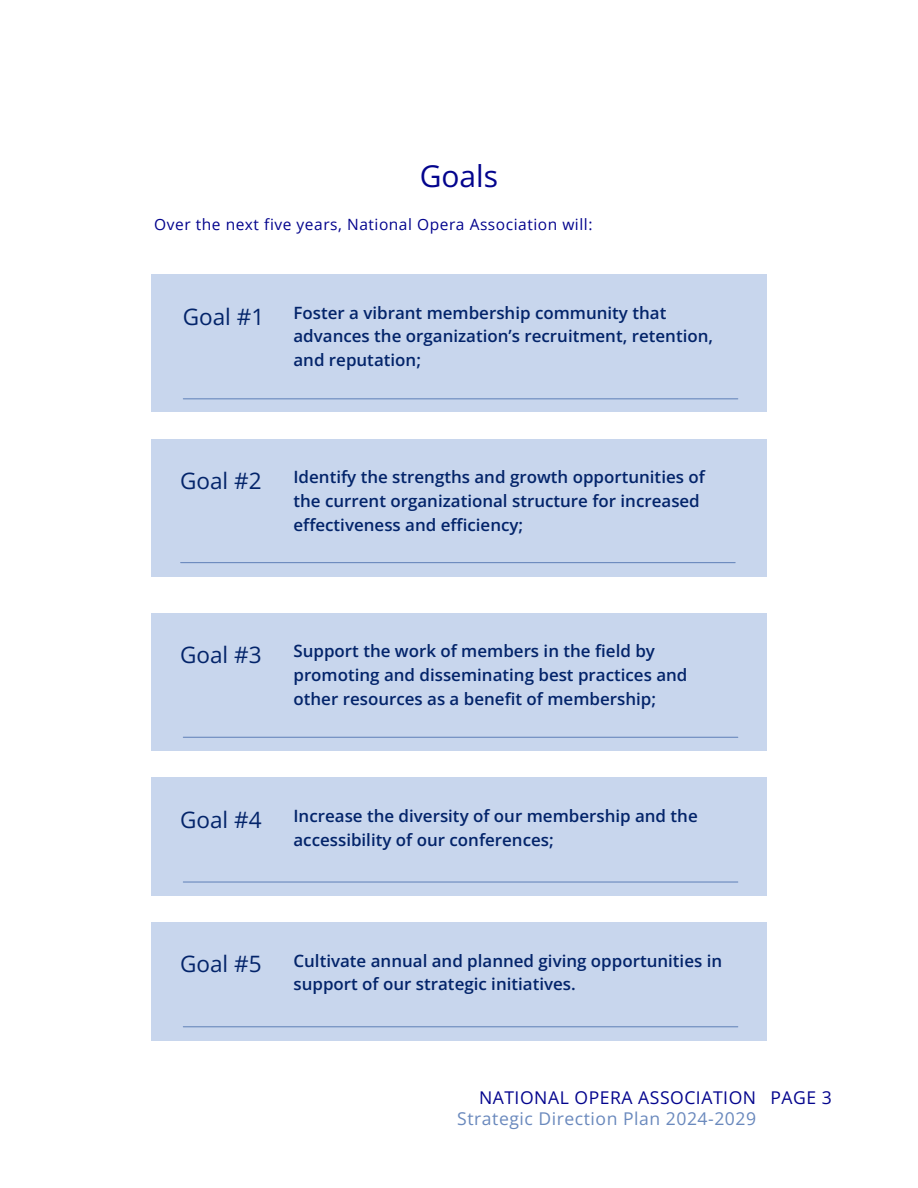
<style>
.page{position:relative;width:918px;height:1188px;background:#fff}
.page>*{position:absolute;margin:0;border:0;box-sizing:border-box;transform-origin:0 0}
.t1{font:30px "Open Sans";color:#03048d}
.t2{font:22.5px "Open Sans";color:#03246a}
.t3{font:17.55px "Open Sans";letter-spacing:.03em;color:#6a89bd}
.t4{font:17.55px "Open Sans";letter-spacing:.03em;color:#03048d}
.t5{font:600 16.95px/23.7px "Open Sans";color:#03246a}
.t6{font:15.45px "Open Sans";letter-spacing:.035em;color:#03048d}
</style>
<div class="page">
<div style="left:152px;top:275px;width:615px;height:137px;background:#c8d6ed"></div>
<hr style="left:183px;top:398px;width:555px;height:1px;background:#6a89bd">
<div style="left:152px;top:439px;width:615px;height:138px;background:#c8d6ed"></div>
<hr style="left:181px;top:562px;width:554px;height:1px;background:#6a89bd">
<div style="left:152px;top:613px;width:615px;height:138px;background:#c8d6ed"></div>
<hr style="left:183px;top:737px;width:555px;height:1px;background:#6a89bd">
<div style="left:152px;top:778px;width:615px;height:118px;background:#c8d6ed"></div>
<hr style="left:183px;top:881px;width:555px;height:2px;background:#6a89bd">
<div style="left:152px;top:923px;width:615px;height:118px;background:#c8d6ed"></div>
<hr style="left:183px;top:1026px;width:555px;height:1px;background:#6a89bd">
<p class="t1" style="left:420px;top:155px;width:80px">Goals</p>
<h1 class="t6" style="left:154px;top:214px;width:440px">Over the next five years, National Opera Association will:</h1>
<h2 class="t2" style="left:183px;top:301px;width:83px">Goal #1</h2>
<h4 class="t5" style="left:293px;top:300px;width:421px">Foster a vibrant membership community that advances the organization’s recruitment, retention, and reputation;</h4>
<h2 class="t2" style="left:180px;top:465px;width:83px">Goal #2</h2>
<h4 class="t5" style="left:293px;top:465px;width:413px">Identify the strengths and growth opportunities of the current organizational structure for increased effectiveness and efficiency;</h4>
<h2 class="t2" style="left:180px;top:639px;width:83px">Goal #3</h2>
<h4 class="t5" style="left:293px;top:639px;width:396px">Support the work of members in the field by promoting and disseminating best practices and other resources as a benefit of membership;</h4>
<h2 class="t2" style="left:180px;top:804px;width:83px">Goal #4</h2>
<h4 class="t5" style="left:293px;top:803px;width:406px">Increase the diversity of our membership and the accessibility of our conferences;</h4>
<h2 class="t2" style="left:180px;top:948px;width:83px">Goal #5</h2>
<h4 class="t5" style="left:293px;top:948px;width:430px">Cultivate annual and planned giving opportunities in support of our strategic initiatives.</h4>
<h3 class="t4" style="left:479px;top:1086px;width:279px">NATIONAL OPERA ASSOCIATION</h3>
<h5 class="t4" style="left:771px;top:1086px;width:63px">PAGE 3</h5>
<h3 class="t3" style="left:457px;top:1107px;width:300px">Strategic Direction Plan 2024-2029</h3>
</div>
